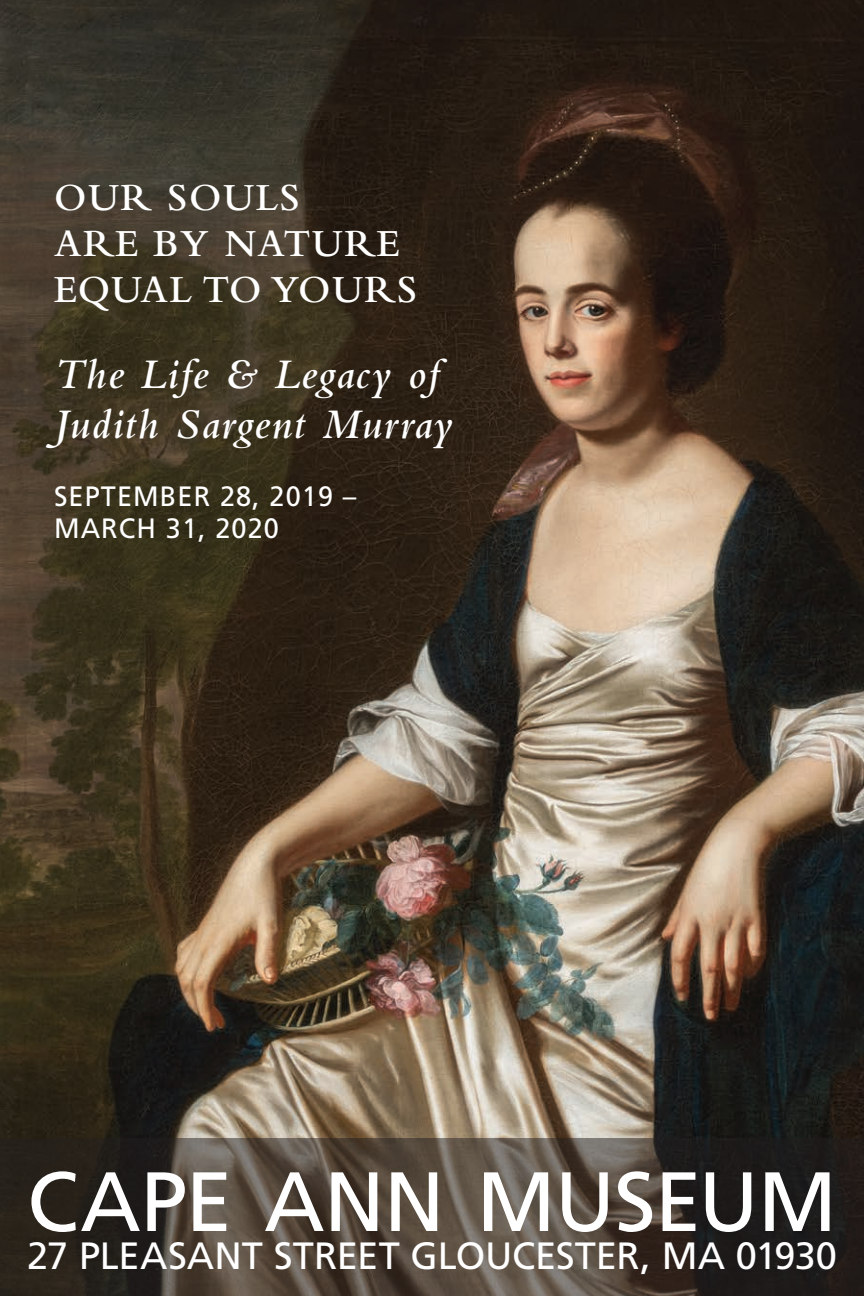
<style>
.page{position:relative;width:864px;height:1296px;background:#fff}
.page>*{position:absolute;margin:0;border:0;box-sizing:border-box;transform-origin:0 0}
.Paragraph_Style_1{font:84px "Frutiger";letter-spacing:-.015em;color:#fff}
.t1{font:italic 600 44px/50.6px "Bembo";letter-spacing:.04em;color:#fff}
.t2{font:600 40px/46px "Bembo";letter-spacing:.04em;color:#fff}
.Paragraph_Style_2{font:38px "Frutiger";letter-spacing:-.005em;color:#fff}
.t3{font:28px/32.2px "Frutiger";letter-spacing:.04em;color:#fff}
</style>
<div class="page">
<img style="left:0;top:0;width:864px;height:1139px">
<svg style="left:0;top:1139px;width:864px;height:157px;background:#423a32"></svg>
<h1 class="t2" style="left:54px;top:174px;width:365px">OUR SOULS<br>ARE BY NATURE<br>EQUAL TO YOURS</h1>
<h2 class="t1" style="left:54px;top:349px;width:400px">The Life &amp; Legacy of<br>Judith Sargent Murray</h2>
<h2 class="t3" style="left:54px;top:480px;width:304px">SEPTEMBER 28, 2019 –<br>MARCH 31, 2020</h2>
<p class="Paragraph_Style_1" style="left:27px;top:1152px;width:812px">CAPE ANN MUSEUM</p>
<p class="Paragraph_Style_2" style="left:27px;top:1233px;width:812px">27 PLEASANT STREET GLOUCESTER, MA 01930</p>
</div>
